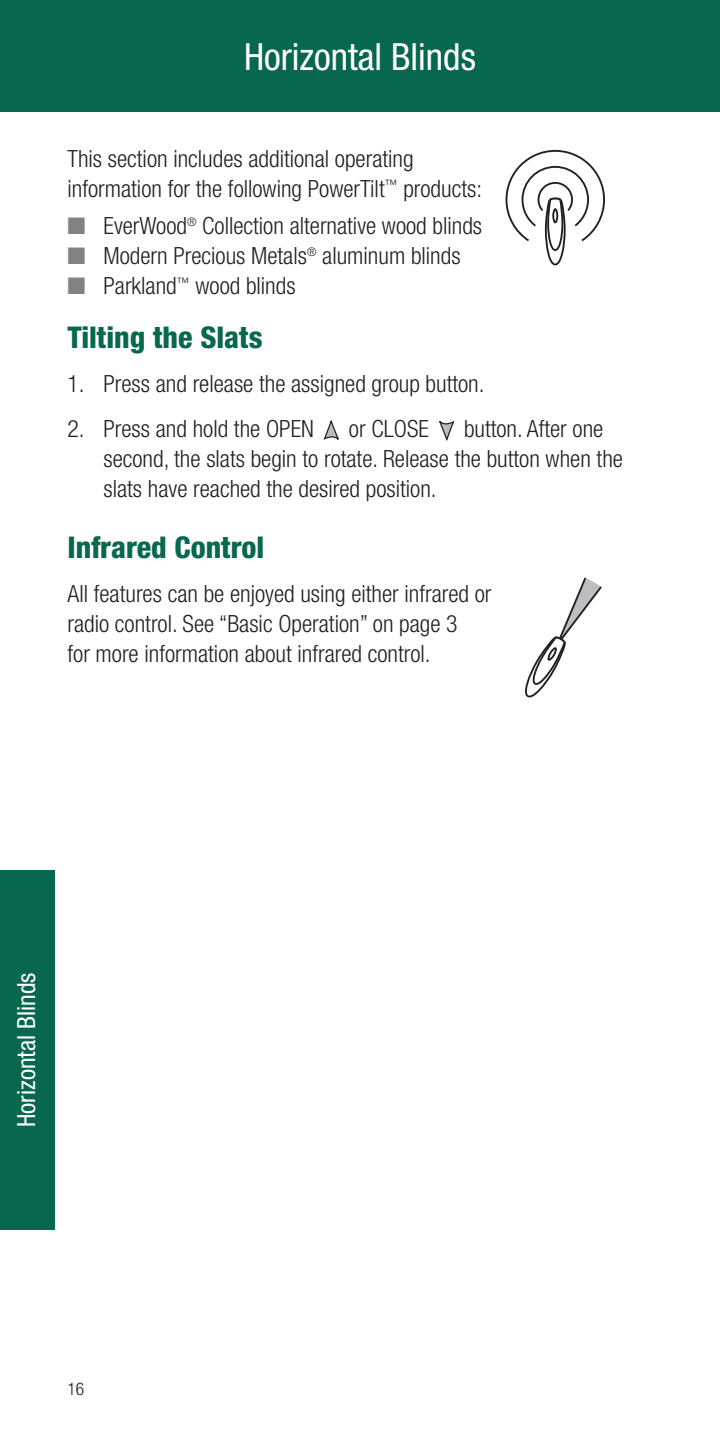
<style>
.page{position:relative;width:720px;height:1440px;background:#fff}
.page>*{position:absolute;margin:0;border:0;box-sizing:border-box;transform-origin:0 0}
.t1{font:condensed 37.5px "Helvetica Neue LT Std";color:#fff}
.t2{font:800 condensed 30px "Helvetica Neue LT Std";color:#08674f}
.t3{font:condensed 25px "Helvetica Neue LT Std";color:#fff}
.t4{font:300 condensed 23.75px/30px "Helvetica Neue LT Std";color:#231f20}
.t5{font:300 condensed 17.5px "Helvetica Neue LT Std";color:#231f20}
.s1{color:#808285}
</style>
<div class="page">
<div style="left:0;top:0;width:720px;height:112px;background:#08674f"></div>
<div style="left:0;top:870px;width:55px;height:360px;background:#08674f"></div>
<svg style="left:323px;top:419px;width:16px;height:21px"></svg>
<svg style="left:439px;top:420px;width:16px;height:21px"></svg>
<svg style="left:506px;top:150px;width:99px;height:115px"></svg>
<svg style="left:525px;top:578px;width:77px;height:120px"></svg>
<h1 class="t1" style="left:244px;top:35px;width:233px">Horizontal Blinds</h1>
<p class="t4" style="left:68px;top:143px;width:416px">This section includes additional operating information for the following PowerTilt<sup>™</sup> products:</p>
<p class="t4" style="left:68px;top:211px;width:416px"><span class="s1">■</span> EverWood<sup>®</sup> Collection alternative wood blinds</p>
<p class="t4" style="left:67px;top:241px;width:395px"><span class="s1">■</span> Modern Precious Metals<sup>®</sup> aluminum blinds</p>
<p class="t4" style="left:67px;top:271px;width:230px"><span class="s1">■</span> Parkland<sup>™</sup> wood blinds</p>
<p class="t2" style="left:68px;top:319px;width:197px">Tilting the Slats</p>
<p class="t4" style="left:68px;top:369px;width:419px">1. Press and release the assigned group button.</p>
<p class="t4" style="left:68px;top:413px;width:248px">2. Press and hold the OPEN</p>
<p class="t4" style="left:349px;top:413px;width:82px">or CLOSE</p>
<p class="t4" style="left:104px;top:413px;width:521px;text-indent:361px">button. After one second, the slats begin to rotate. Release the button when the slats have reached the desired position.</p>
<p class="t2" style="left:68px;top:529px;width:198px">Infrared Control</p>
<p class="t4" style="left:68px;top:579px;width:426px">All features can be enjoyed using either infrared or radio control. See “Basic Operation” on page 3<br>for more information about infrared control.</p>
<p class="t3" style="left:12px;top:1127px;width:156px;rotate:-90deg">Horizontal Blinds</p>
<p class="t5" style="left:68px;top:1378px;width:18px">16</p>
</div>
